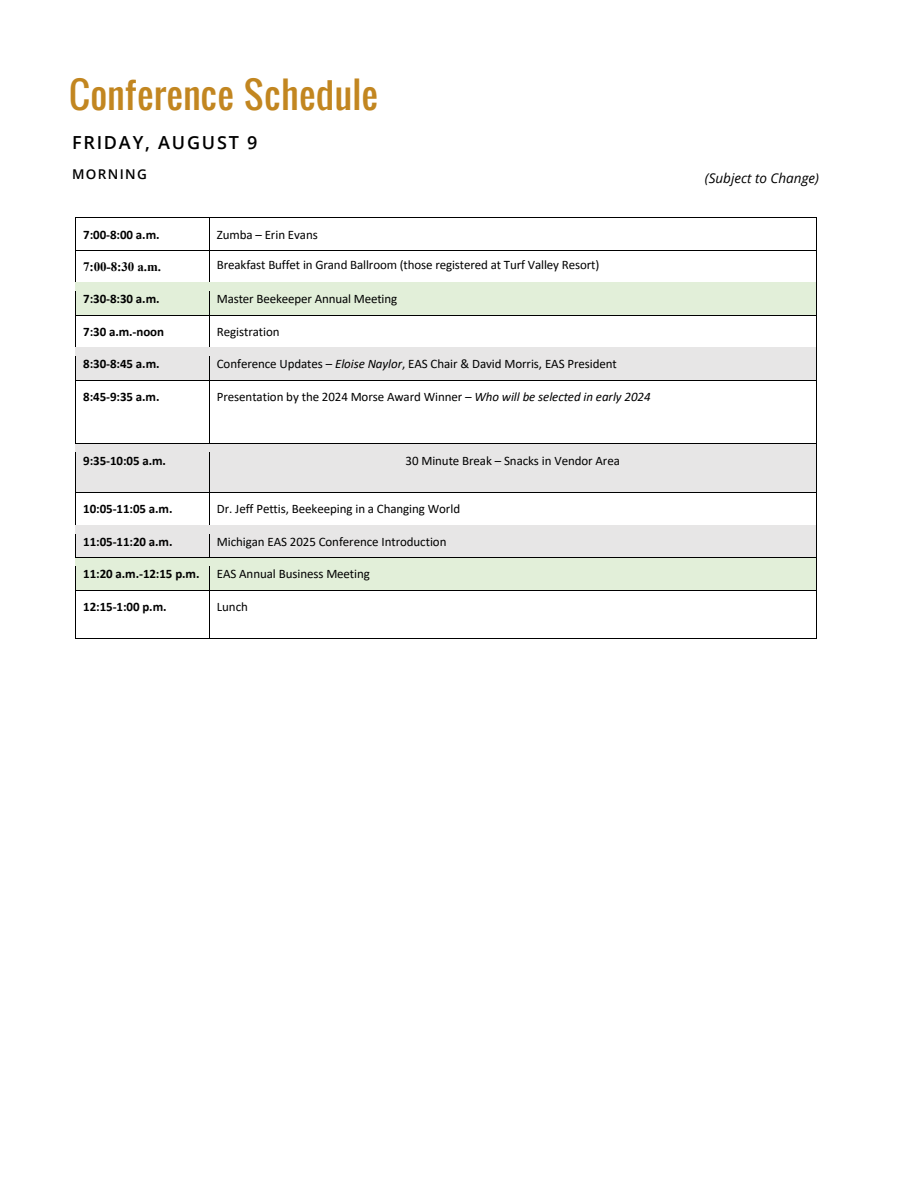
<style>
.page{position:relative;width:918px;height:1188px;background:#fff}
.page>*{position:absolute;margin:0;border:0;box-sizing:border-box;transform-origin:0 0}
.t1{font:36px "Oswald";color:#c28620}
.t2{font:700 22.8px "Calibri";letter-spacing:-.005em;color:#000}
.t3{font:600 18px "Open Sans";letter-spacing:.1em;color:#000}
.t4{font:italic 17.1px "Calibri";color:#000}
.t5{font:italic 13.5px "Open Sans";color:#000}
.t6{font:600 13.5px "Open Sans";letter-spacing:.1em;color:#000}
.t7{font:12.9px "Calibri";letter-spacing:-.005em;color:#000}
.t8{font:700 12.9px "Calibri";letter-spacing:-.005em;color:#000}
.t9{font:700 12.9px "Times New Roman";color:#000}
.s1{font-style:italic}
</style>
<div class="page">
<hr style="left:76px;top:218px;width:133px;height:1px;background:#000">
<hr style="left:210px;top:218px;width:606px;height:1px;background:#000">
<hr style="left:76px;top:250px;width:133px;height:1px;background:#000">
<hr style="left:210px;top:250px;width:606px;height:1px;background:#000">
<div style="left:76px;top:283px;width:133px;height:32px;background:#e2efd9"></div>
<div style="left:217px;top:291px;width:592px;height:16px;background:#e2efd9"></div>
<hr style="left:76px;top:282px;width:133px;height:1px;background:#000">
<hr style="left:210px;top:282px;width:606px;height:1px;background:#000">
<div style="left:210px;top:283px;width:606px;height:8px;background:#e2efd9"></div>
<div style="left:209px;top:307px;width:607px;height:8px;background:#e2efd9"></div>
<hr style="left:76px;top:315px;width:133px;height:1px;background:#000">
<hr style="left:210px;top:315px;width:606px;height:1px;background:#000">
<div style="left:76px;top:348px;width:133px;height:32px;background:#e7e6e6"></div>
<div style="left:217px;top:356px;width:592px;height:16px;background:#e7e6e6"></div>
<hr style="left:76px;top:347px;width:133px;height:1px;background:#000">
<hr style="left:210px;top:347px;width:606px;height:1px;background:#000">
<div style="left:210px;top:348px;width:606px;height:8px;background:#e7e6e6"></div>
<div style="left:209px;top:372px;width:607px;height:8px;background:#e7e6e6"></div>
<svg style="left:75px;top:218px;width:1px;height:171px"></svg>
<hr style="left:76px;top:380px;width:133px;height:1px;background:#000">
<svg style="left:209px;top:218px;width:1px;height:171px"></svg>
<hr style="left:210px;top:380px;width:606px;height:1px;background:#000">
<svg style="left:816px;top:218px;width:1px;height:171px"></svg>
<hr style="left:75px;top:389px;width:1px;height:55px;background:#000">
<hr style="left:209px;top:389px;width:1px;height:55px;background:#000">
<hr style="left:816px;top:389px;width:1px;height:55px;background:#000">
<div style="left:76px;top:445px;width:133px;height:47px;background:#e7e6e6"></div>
<div style="left:210px;top:445px;width:606px;height:47px;background:#e7e6e6"></div>
<div style="left:76px;top:444px;width:133px;height:8px;background:#e7e6e6"></div>
<div style="left:210px;top:444px;width:606px;height:8px;background:#e7e6e6"></div>
<hr style="left:75px;top:452px;width:1px;height:40px;background:#000">
<hr style="left:209px;top:452px;width:1px;height:40px;background:#000">
<hr style="left:816px;top:452px;width:1px;height:40px;background:#000">
<hr style="left:76px;top:492px;width:133px;height:1px;background:#000">
<hr style="left:210px;top:492px;width:606px;height:1px;background:#000">
<div style="left:76px;top:525px;width:133px;height:32px;background:#e7e6e6"></div>
<div style="left:217px;top:534px;width:592px;height:15px;background:#e7e6e6"></div>
<div style="left:210px;top:525px;width:606px;height:9px;background:#e7e6e6"></div>
<div style="left:209px;top:549px;width:607px;height:8px;background:#e7e6e6"></div>
<div style="left:76px;top:558px;width:133px;height:32px;background:#e2efd9"></div>
<div style="left:217px;top:566px;width:592px;height:16px;background:#e2efd9"></div>
<hr style="left:76px;top:557px;width:133px;height:1px;background:#000">
<hr style="left:210px;top:557px;width:606px;height:1px;background:#000">
<div style="left:210px;top:558px;width:606px;height:8px;background:#e2efd9"></div>
<div style="left:209px;top:582px;width:607px;height:8px;background:#e2efd9"></div>
<svg style="left:75px;top:492px;width:1px;height:107px"></svg>
<hr style="left:76px;top:590px;width:133px;height:1px;background:#000">
<svg style="left:209px;top:492px;width:1px;height:107px"></svg>
<hr style="left:210px;top:590px;width:606px;height:1px;background:#000">
<svg style="left:816px;top:492px;width:1px;height:107px"></svg>
<hr style="left:75px;top:599px;width:1px;height:39px;background:#000">
<hr style="left:76px;top:638px;width:133px;height:1px;background:#000">
<hr style="left:209px;top:599px;width:1px;height:39px;background:#000">
<hr style="left:210px;top:638px;width:606px;height:1px;background:#000">
<hr style="left:816px;top:599px;width:1px;height:39px;background:#000">
<h1 class="t1" style="left:69px;top:67px;width:311px">Conference Schedule</h1>
<h3 class="t3" style="left:72px;top:130px;width:187px">FRIDAY, AUGUST 9</h3>
<p class="t6" style="left:72px;top:164px;width:76px">MORNING</p>
<p class="t5" style="left:705px;top:168px;width:116px">(Subject to Change)</p>
<h2 class="t2" style="left:75px;top:166px;width:100px">MORNING</h2>
<h3 class="t4" style="left:689px;top:172px;width:136px">(Subject to Change)</h3>
<p class="t8" style="left:83px;top:225px;width:78px">7:00-8:00 a.m.</p>
<p class="t7" style="left:217px;top:226px;width:103px">Zumba – Erin Evans</p>
<p class="t9" style="left:83px;top:258px;width:79px">7:00-8:30 a.m.</p>
<p class="t7" style="left:217px;top:256px;width:384px">Breakfast Buffet in Grand Ballroom (those registered at Turf Valley Resort)</p>
<p class="t8" style="left:83px;top:290px;width:78px">7:30-8:30 a.m.</p>
<p class="t7" style="left:217px;top:290px;width:182px">Master Beekeeper Annual Meeting</p>
<p class="t8" style="left:83px;top:322px;width:82px">7:30 a.m.-noon</p>
<p class="t7" style="left:217px;top:322px;width:64px">Registration</p>
<p class="t8" style="left:83px;top:355px;width:78px">8:30-8:45 a.m.</p>
<p class="t7" style="left:217px;top:355px;width:402px">Conference Updates – <span class="s1">Eloise Naylor</span>, EAS Chair &amp; David Morris, EAS President</p>
<p class="t8" style="left:83px;top:388px;width:78px">8:45-9:35 a.m.</p>
<p class="t7" style="left:217px;top:388px;width:435px">Presentation by the 2024 Morse Award Winner <span class="s1">– Who will be selected in early 2024</span></p>
<p class="t8" style="left:83px;top:451px;width:84px">9:35-10:05 a.m.</p>
<p class="t7" style="left:406px;top:452px;width:216px">30 Minute Break – Snacks in Vendor Area</p>
<p class="t8" style="left:83px;top:500px;width:91px">10:05-11:05 a.m.</p>
<p class="t7" style="left:217px;top:500px;width:245px">Dr. Jeff Pettis, Beekeeping in a Changing World</p>
<p class="t8" style="left:83px;top:532px;width:91px">11:05-11:20 a.m.</p>
<p class="t7" style="left:217px;top:533px;width:231px">Michigan EAS 2025 Conference Introduction</p>
<p class="t8" style="left:83px;top:565px;width:118px">11:20 a.m.-12:15 p.m.</p>
<p class="t7" style="left:217px;top:565px;width:155px">EAS Annual Business Meeting</p>
<p class="t8" style="left:83px;top:598px;width:85px">12:15-1:00 p.m.</p>
<p class="t7" style="left:217px;top:598px;width:33px">Lunch</p>
</div>
